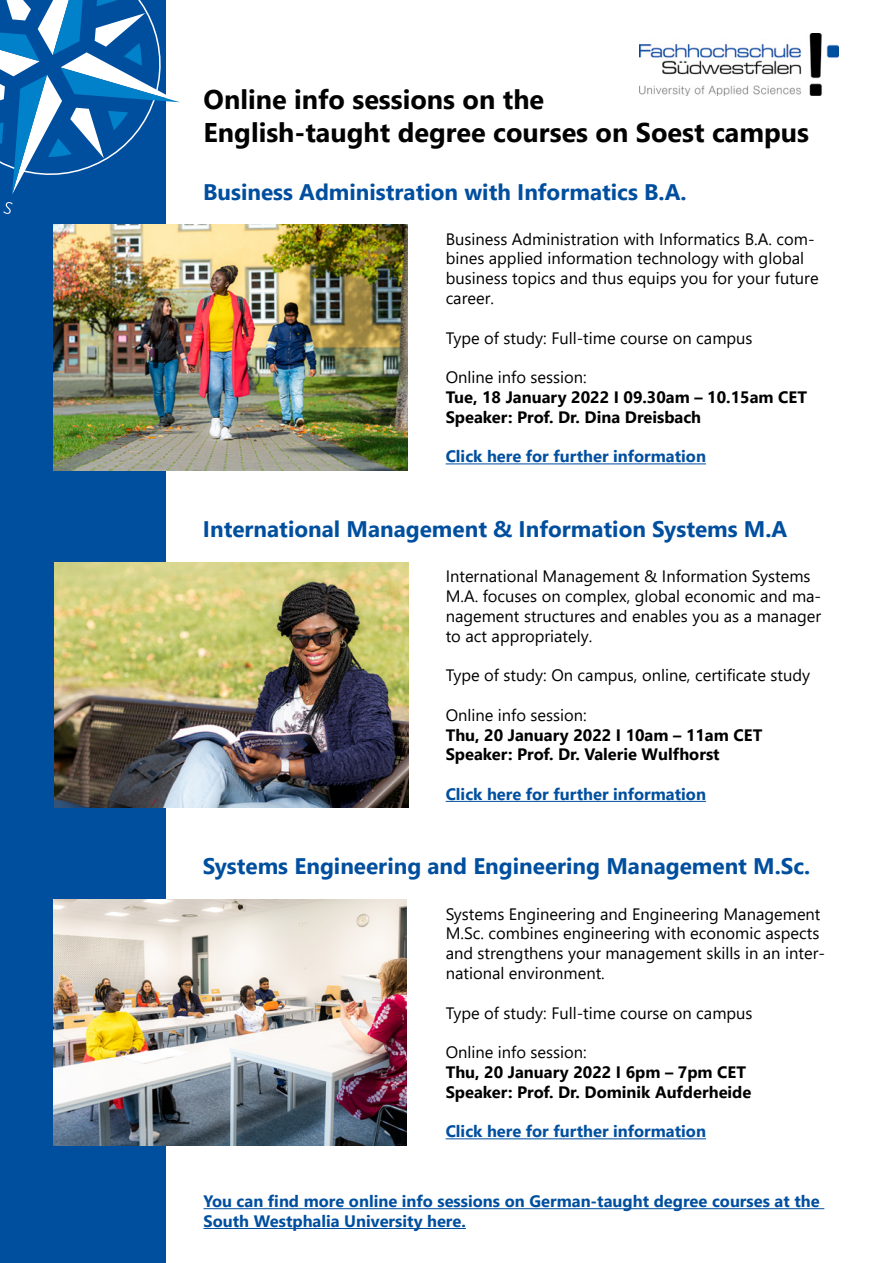
<style>
.page{position:relative;width:893px;height:1263px;background:#fff}
.page>*{position:absolute;margin:0;border:0;box-sizing:border-box;transform-origin:0 0}
.t1{font:700 27px/32.4px "Segoe UI";color:#020203}
.t2{font:700 22.5px "Segoe UI";color:#004f9f}
.t3{font:16.5px/19.8px "Segoe UI";color:#000}
.t4{font:700 16.5px/19.8px "Segoe UI";color:#000}
.t5{font:700 16.5px/19.8px "Segoe UI";color:#004f9f}
</style>
<div class="page">
<div style="left:0;top:0;width:165px;height:1263px;background:#004f9f"></div>
<img style="left:640px;top:34px;width:199px;height:61px">
<svg style="left:0;top:0;width:180px;height:194px"></svg>
<svg style="left:3px;top:202px;width:10px;height:12px"></svg>
<hr style="left:446px;top:463px;width:260px;height:1px;background:#004f9f">
<img style="left:53px;top:225px;width:354px;height:245px">
<hr style="left:446px;top:801px;width:260px;height:1px;background:#004f9f">
<hr style="left:446px;top:1138px;width:260px;height:1px;background:#004f9f">
<img style="left:54px;top:562px;width:354px;height:246px">
<img style="left:53px;top:900px;width:354px;height:245px">
<hr style="left:203px;top:1208px;width:621px;height:1px;background:#004f9f">
<hr style="left:203px;top:1228px;width:263px;height:1px;background:#004f9f">
<h1 class="t1" style="left:204px;top:81px;width:607px">Online info sessions on the<br>English-taught degree courses on Soest campus</h1>
<h2 class="t2" style="left:203px;top:171px;width:485px">Business Administration with Informatics B.A.</h2>
<p class="t3" style="left:446px;top:227px;width:374px">Business Administration with Informatics B.A. com&shy;bines applied information technology with global business topics and thus equips you for your future career.</p>
<p class="t3" style="left:446px;top:326px;width:308px">Type of study: Full-time course on campus</p>
<p class="t3" style="left:446px;top:366px;width:143px">Online info session:</p>
<p class="t4" style="left:446px;top:386px;width:363px">Tue, 18 January 2022 I 09.30am – 10.15am CET<br>Speaker: Prof. Dr. Dina Dreisbach</p>
<p class="t5" style="left:446px;top:445px;width:262px">Click here for further information</p>
<h2 class="t2" style="left:203px;top:507px;width:586px">International Management &amp; Information Systems M.A</h2>
<p class="t3" style="left:446px;top:565px;width:377px">International Management &amp; Information Systems M.A. focuses on complex, global economic and ma&shy;nagement structures and enables you as a manager to act appropriately.</p>
<p class="t3" style="left:446px;top:664px;width:366px">Type of study: On campus, online, certificate study</p>
<p class="t3" style="left:446px;top:703px;width:143px">Online info session:</p>
<p class="t4" style="left:446px;top:723px;width:318px">Thu, 20 January 2022 I 10am – 11am CET<br>Speaker: Prof. Dr. Valerie Wulfhorst</p>
<p class="t5" style="left:446px;top:783px;width:262px">Click here for further information</p>
<h2 class="t2" style="left:203px;top:845px;width:609px">Systems Engineering and Engineering Management M.Sc.</h2>
<p class="t3" style="left:446px;top:902px;width:381px">Systems Engineering and Engineering Management M.Sc. combines engineering with economic aspects and strengthens your management skills in an inter&shy;national environment.</p>
<p class="t3" style="left:446px;top:1001px;width:308px">Type of study: Full-time course on campus</p>
<p class="t3" style="left:446px;top:1041px;width:143px">Online info session:</p>
<p class="t4" style="left:446px;top:1061px;width:307px">Thu, 20 January 2022 I 6pm – 7pm CET<br>Speaker: Prof. Dr. Dominik Aufderheide</p>
<p class="t5" style="left:446px;top:1120px;width:262px">Click here for further information</p>
<p class="t5" style="left:203px;top:1190px;width:618px">You can find more online info sessions on German-taught degree courses at the<br>South Westphalia University here.</p>
</div>
